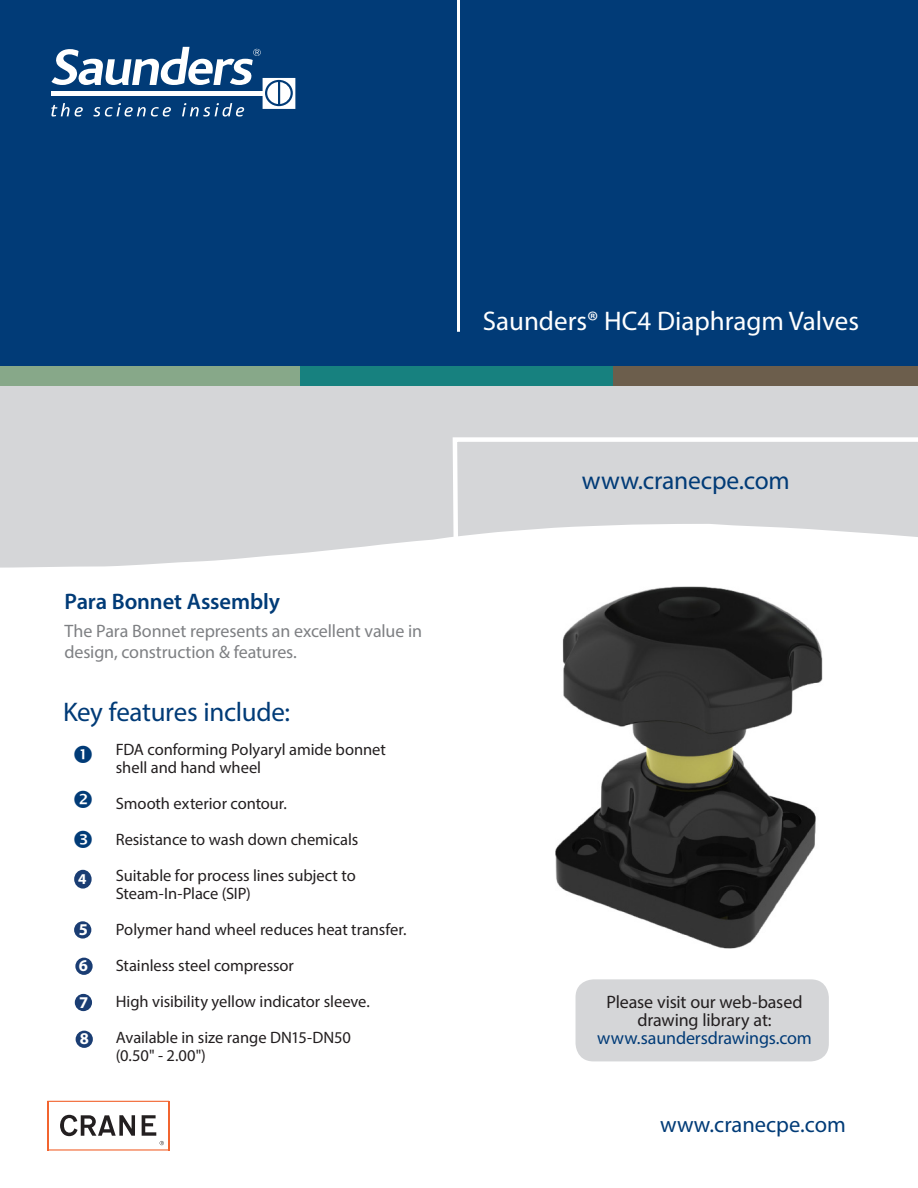
<style>
.page{position:relative;width:918px;height:1188px;background:#fff}
.page>*{position:absolute;margin:0;border:0;box-sizing:border-box;transform-origin:0 0}
.t1{font:27px "Myriad Pro";color:#fff}
.t2{font:27px "Myriad Pro";letter-spacing:-.01em;color:#013b77}
.t3{font:25.5px "Myriad Pro";letter-spacing:-.005em;color:#013b77}
.t4{font:600 22.5px "Myriad Pro";letter-spacing:-.005em;color:#013b77}
.t5{font:22.5px "Myriad Pro";color:#013b77}
.t6{font:18px/21.6px "Myriad Pro";letter-spacing:-.01em;color:#7e8083}
.t7{font:18px/18px "Myriad Pro";letter-spacing:-.01em;color:#231f20;text-align:center}
.t8{font:18px "Myriad Pro";letter-spacing:-.005em;color:#013b77}
.t9{font:16.5px "Myriad Pro";letter-spacing:-.005em;color:#231f20}
.captions{font:700 16.5px "Myriad Pro";color:#fff}
.captions-2{font:700 15px "Myriad Pro";color:#fff}
</style>
<div class="page">
<div style="left:0;top:0;width:918px;height:379px;background:#013b77"></div>
<div style="left:0;top:383px;width:918px;height:302px;background:#d5d6d8"></div>
<svg style="left:0;top:537px;width:918px;height:148px;background:#fafafb"></svg>
<div style="left:0;top:367px;width:301px;height:19px;background:#87a889"></div>
<div style="left:300px;top:367px;width:314px;height:19px;background:#17817f"></div>
<div style="left:614px;top:367px;width:304px;height:19px;background:#6c5e4c"></div>
<hr style="left:457px;top:0;width:3px;height:332px;background:#fff">
<svg style="left:60px;top:1115px;width:75px;height:21px"></svg>
<hr style="left:48px;top:1149px;width:121px;height:2px;background:#f2642f">
<hr style="left:168px;top:1101px;width:1px;height:50px;background:#f2642f">
<hr style="left:47px;top:1101px;width:122px;height:1px;background:#f2642f">
<hr style="left:47px;top:1101px;width:1px;height:50px;background:#f2642f">
<svg style="left:142px;top:1115px;width:22px;height:30px"></svg>
<svg style="left:450px;top:437px;width:468px;height:129px"></svg>
<svg style="left:51px;top:47px;width:244px;height:70px"></svg>
<div style="left:74px;top:870px;width:18px;height:19px;background:#1a3d73;border-radius:50%"></div>
<div style="left:74px;top:921px;width:17px;height:18px;background:#1a3d73;border-radius:50%"></div>
<div style="left:75px;top:958px;width:18px;height:17px;background:#1a3d73;border-radius:50%"></div>
<div style="left:75px;top:994px;width:17px;height:17px;background:#1a3d73;border-radius:50%"></div>
<div style="left:76px;top:1031px;width:17px;height:17px;background:#1a3d73;border-radius:50%"></div>
<img style="left:535px;top:576px;width:297px;height:373px">
<div style="left:576px;top:979px;width:253px;height:82px;background:#d5d6d8;border-radius:18px"></div>
<p class="t4" style="left:64px;top:588px;width:217px">Para Bonnet Assembly</p>
<p class="t6" style="left:65px;top:620px;width:359px">The Para Bonnet represents an excellent value in design, construction &amp; features.</p>
<p class="t2" style="left:63px;top:695px;width:229px">Key features include:</p>
<p class="captions-2" style="left:78px;top:869px;width:10px">4</p>
<p class="captions" style="left:79px;top:918px;width:11px">5</p>
<p class="captions" style="left:79px;top:955px;width:11px">6</p>
<p class="captions" style="left:79px;top:992px;width:11px">7</p>
<p class="captions" style="left:80px;top:1028px;width:11px">8</p>
<p class="t9" style="left:116px;top:739px;width:272px">FDA conforming Polyaryl amide bonnet</p>
<p class="t9" style="left:116px;top:757px;width:147px">shell and hand wheel</p>
<p class="t9" style="left:116px;top:793px;width:173px">Smooth exterior contour.</p>
<p class="t9" style="left:116px;top:829px;width:244px">Resistance to wash down chemicals</p>
<p class="t9" style="left:116px;top:865px;width:242px">Suitable for process lines subject to</p>
<p class="t9" style="left:116px;top:883px;width:136px">Steam-In-Place (SIP)</p>
<p class="t9" style="left:116px;top:919px;width:292px">Polymer hand wheel reduces heat transfer.</p>
<p class="t9" style="left:116px;top:955px;width:180px">Stainless steel compressor</p>
<p class="t9" style="left:116px;top:991px;width:255px">High visibility yellow indicator sleeve.</p>
<p class="t9" style="left:116px;top:1027px;width:236px">Available in size range DN15-DN50</p>
<p class="t9" style="left:116px;top:1045px;width:92px">(0.50" - 2.00")</p>
<p class="t1" style="left:483px;top:305px;width:378px">Saunders® HC4 Diaphragm Valves</p>
<p class="t3" style="left:582px;top:465px;width:210px">www.cranecpe.com</p>
<p class="t7" style="left:607px;top:992px;width:197px">Please visit our web-based drawing library at:</p>
<p class="t8" style="left:597px;top:1026px;width:216px">www.saundersdrawings.com</p>
<p class="t5" style="left:660px;top:1111px;width:187px">www.cranecpe.com</p>
</div>
